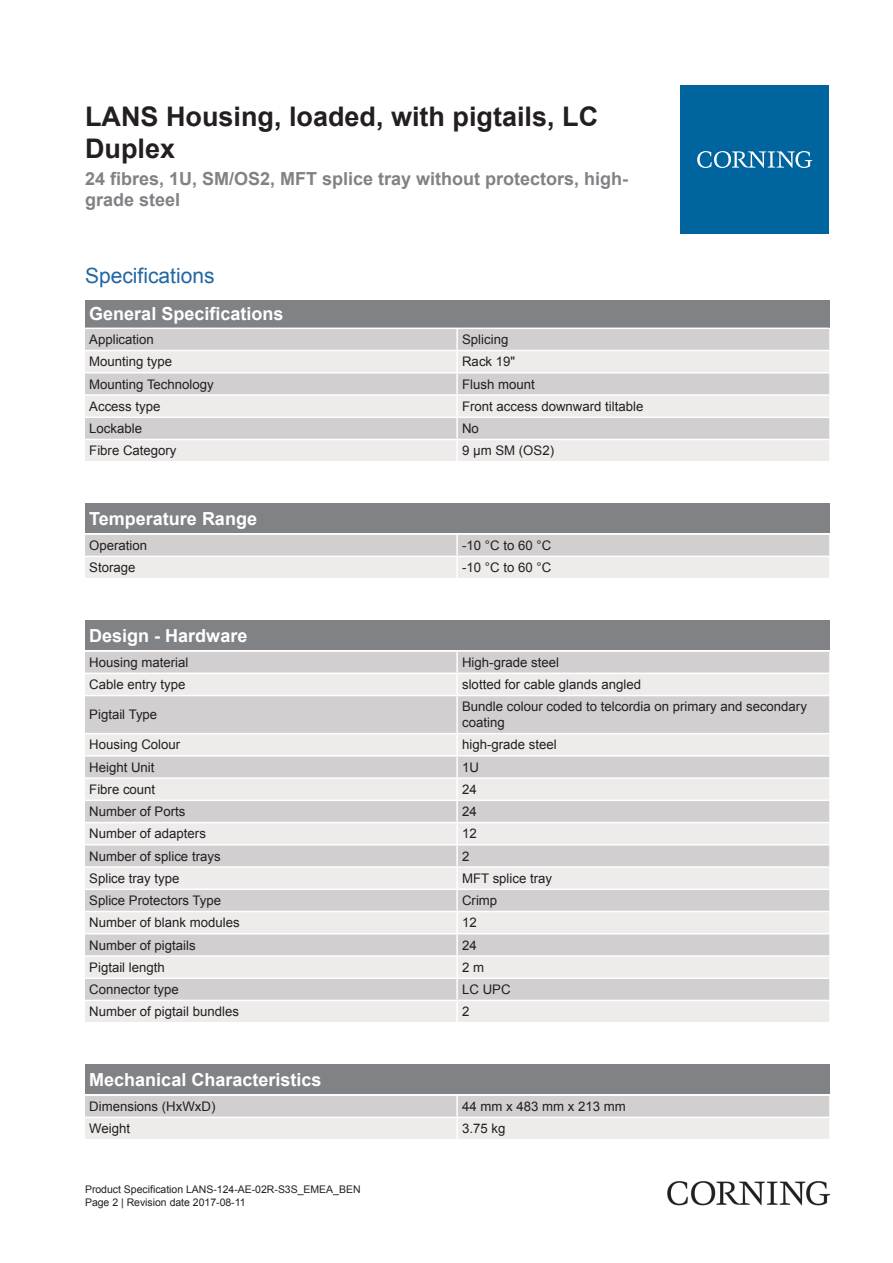
<style>
.page{position:relative;width:893px;height:1263px;background:#fff}
.page>*{position:absolute;margin:0;border:0;box-sizing:border-box;transform-origin:0 0}
.t1{font:700 27px/32.4px "Arial";color:#231f20}
.t2{font:21px "Arial";color:#2166a2}
.t3{font:700 18px "Arial";color:#fff}
.t4{font:700 18px/21.6px "Arial";color:#808285}
.t5{font:13.2px/15.9px "Arial";color:#231f20}
.t6{font:10.5px/12.6px "Arial";color:#231f20}
</style>
<div class="page">
<div style="left:85px;top:300px;width:744px;height:28px;background:#808285"></div>
<div style="left:85px;top:329px;width:744px;height:21px;background:#d1cfcf"></div>
<svg style="left:85px;top:351px;width:744px;height:110px;background:#e2e0e0"></svg>
<hr style="left:456px;top:329px;width:2px;height:21px;background:#fff">
<hr style="left:456px;top:351px;width:2px;height:21px;background:#fff">
<hr style="left:456px;top:373px;width:2px;height:21px;background:#fff">
<hr style="left:456px;top:396px;width:2px;height:20px;background:#fff">
<hr style="left:456px;top:418px;width:2px;height:21px;background:#fff">
<hr style="left:456px;top:440px;width:2px;height:21px;background:#fff">
<hr style="left:85px;top:372px;width:372px;height:1px;background:#fff">
<hr style="left:457px;top:372px;width:372px;height:1px;background:#fff">
<hr style="left:85px;top:394px;width:372px;height:2px;background:#fff">
<hr style="left:457px;top:394px;width:372px;height:2px;background:#fff">
<hr style="left:85px;top:416px;width:372px;height:2px;background:#fff">
<hr style="left:457px;top:416px;width:372px;height:2px;background:#fff">
<hr style="left:85px;top:439px;width:372px;height:1px;background:#fff">
<hr style="left:457px;top:439px;width:372px;height:1px;background:#fff">
<div style="left:85px;top:504px;width:744px;height:29px;background:#808285"></div>
<svg style="left:85px;top:535px;width:744px;height:43px;background:#dfdedd"></svg>
<hr style="left:456px;top:535px;width:2px;height:21px;background:#fff">
<hr style="left:456px;top:557px;width:2px;height:21px;background:#fff">
<hr style="left:85px;top:556px;width:372px;height:1px;background:#fff">
<hr style="left:457px;top:556px;width:372px;height:1px;background:#fff">
<div style="left:85px;top:620px;width:744px;height:30px;background:#808285"></div>
<div style="left:85px;top:652px;width:744px;height:20px;background:#d1cfcf"></div>
<svg style="left:85px;top:674px;width:744px;height:348px;background:#dfdedd"></svg>
<hr style="left:456px;top:652px;width:2px;height:20px;background:#fff">
<hr style="left:456px;top:674px;width:2px;height:21px;background:#fff">
<hr style="left:456px;top:696px;width:2px;height:37px;background:#fff">
<hr style="left:456px;top:734px;width:2px;height:21px;background:#fff">
<hr style="left:456px;top:757px;width:2px;height:20px;background:#fff">
<hr style="left:456px;top:779px;width:2px;height:20px;background:#fff">
<hr style="left:456px;top:801px;width:2px;height:21px;background:#fff">
<hr style="left:456px;top:823px;width:2px;height:21px;background:#fff">
<hr style="left:456px;top:845px;width:2px;height:21px;background:#fff">
<hr style="left:456px;top:868px;width:2px;height:20px;background:#fff">
<hr style="left:456px;top:890px;width:2px;height:21px;background:#fff">
<hr style="left:456px;top:912px;width:2px;height:21px;background:#fff">
<hr style="left:456px;top:934px;width:2px;height:21px;background:#fff">
<hr style="left:456px;top:957px;width:2px;height:20px;background:#fff">
<hr style="left:456px;top:979px;width:2px;height:21px;background:#fff">
<hr style="left:456px;top:1001px;width:2px;height:21px;background:#fff">
<hr style="left:85px;top:695px;width:372px;height:1px;background:#fff">
<hr style="left:457px;top:695px;width:372px;height:1px;background:#fff">
<hr style="left:85px;top:733px;width:372px;height:1px;background:#fff">
<hr style="left:457px;top:733px;width:372px;height:1px;background:#fff">
<hr style="left:85px;top:755px;width:372px;height:2px;background:#fff">
<hr style="left:457px;top:755px;width:372px;height:2px;background:#fff">
<hr style="left:85px;top:777px;width:372px;height:2px;background:#fff">
<hr style="left:457px;top:777px;width:372px;height:2px;background:#fff">
<hr style="left:85px;top:799px;width:372px;height:2px;background:#fff">
<hr style="left:457px;top:799px;width:372px;height:2px;background:#fff">
<hr style="left:85px;top:822px;width:372px;height:1px;background:#fff">
<hr style="left:457px;top:822px;width:372px;height:1px;background:#fff">
<hr style="left:85px;top:844px;width:372px;height:1px;background:#fff">
<hr style="left:457px;top:844px;width:372px;height:1px;background:#fff">
<hr style="left:85px;top:866px;width:372px;height:2px;background:#fff">
<hr style="left:457px;top:866px;width:372px;height:2px;background:#fff">
<hr style="left:85px;top:888px;width:372px;height:2px;background:#fff">
<hr style="left:457px;top:888px;width:372px;height:2px;background:#fff">
<hr style="left:85px;top:911px;width:372px;height:1px;background:#fff">
<hr style="left:457px;top:911px;width:372px;height:1px;background:#fff">
<hr style="left:85px;top:933px;width:372px;height:1px;background:#fff">
<hr style="left:457px;top:933px;width:372px;height:1px;background:#fff">
<hr style="left:85px;top:955px;width:372px;height:2px;background:#fff">
<hr style="left:457px;top:955px;width:372px;height:2px;background:#fff">
<hr style="left:85px;top:977px;width:372px;height:2px;background:#fff">
<hr style="left:457px;top:977px;width:372px;height:2px;background:#fff">
<hr style="left:85px;top:1000px;width:372px;height:1px;background:#fff">
<hr style="left:457px;top:1000px;width:372px;height:1px;background:#fff">
<div style="left:85px;top:1064px;width:744px;height:30px;background:#808285"></div>
<svg style="left:85px;top:1096px;width:744px;height:43px;background:#dfdddd"></svg>
<hr style="left:456px;top:1096px;width:2px;height:20px;background:#fff">
<hr style="left:456px;top:1118px;width:2px;height:21px;background:#fff">
<hr style="left:85px;top:1116px;width:372px;height:2px;background:#fff">
<hr style="left:457px;top:1116px;width:372px;height:2px;background:#fff">
<div style="left:680px;top:85px;width:149px;height:149px;background:#00649e"></div>
<svg style="left:697px;top:151px;width:115px;height:17px"></svg>
<img style="left:668px;top:1181px;width:161px;height:24px">
<h1 class="t1" style="left:85px;top:100px;width:515px">LANS Housing, loaded, with pigtails, LC<br>Duplex</h1>
<h3 class="t4" style="left:85px;top:168px;width:545px">24 fibres, 1U, SM/OS2, MFT splice tray without protectors, high&shy;grade steel</h3>
<h2 class="t2" style="left:85px;top:261px;width:131px">Specifications</h2>
<h3 class="t3" style="left:89px;top:301px;width:196px">General Specifications</h3>
<p class="t5" style="left:89px;top:331px;width:66px">Application</p>
<p class="t5" style="left:462px;top:331px;width:48px">Splicing</p>
<p class="t5" style="left:89px;top:354px;width:84px">Mounting type</p>
<p class="t5" style="left:462px;top:354px;width:55px">Rack 19"</p>
<p class="t5" style="left:89px;top:376px;width:126px">Mounting Technology</p>
<p class="t5" style="left:462px;top:376px;width:74px">Flush mount</p>
<p class="t5" style="left:89px;top:398px;width:73px">Access type</p>
<p class="t5" style="left:462px;top:398px;width:183px">Front access downward tiltable</p>
<p class="t5" style="left:89px;top:420px;width:54px">Lockable</p>
<p class="t5" style="left:462px;top:420px;width:18px">No</p>
<p class="t5" style="left:89px;top:443px;width:89px">Fibre Category</p>
<p class="t5" style="left:462px;top:443px;width:93px">9 µm SM (OS2)</p>
<h3 class="t3" style="left:89px;top:506px;width:169px">Temperature Range</h3>
<p class="t5" style="left:89px;top:537px;width:59px">Operation</p>
<p class="t5" style="left:462px;top:537px;width:91px">-10 °C to 60 °C</p>
<p class="t5" style="left:89px;top:559px;width:48px">Storage</p>
<p class="t5" style="left:462px;top:559px;width:91px">-10 °C to 60 °C</p>
<h3 class="t3" style="left:89px;top:623px;width:160px">Design - Hardware</h3>
<p class="t5" style="left:89px;top:654px;width:101px">Housing material</p>
<p class="t5" style="left:462px;top:654px;width:98px">High-grade steel</p>
<p class="t5" style="left:89px;top:676px;width:98px">Cable entry type</p>
<p class="t5" style="left:462px;top:676px;width:181px">slotted for cable glands angled</p>
<p class="t5" style="left:89px;top:707px;width:69px">Pigtail Type</p>
<p class="t5" style="left:462px;top:699px;width:346px">Bundle colour coded to telcordia on primary and secondary coating</p>
<p class="t5" style="left:89px;top:737px;width:92px">Housing Colour</p>
<p class="t5" style="left:462px;top:737px;width:96px">high-grade steel</p>
<p class="t5" style="left:89px;top:759px;width:67px">Height Unit</p>
<p class="t5" style="left:462px;top:759px;width:18px">1U</p>
<p class="t5" style="left:89px;top:781px;width:68px">Fibre count</p>
<p class="t5" style="left:462px;top:781px;width:16px">24</p>
<p class="t5" style="left:89px;top:803px;width:98px">Number of Ports</p>
<p class="t5" style="left:462px;top:803px;width:16px">24</p>
<p class="t5" style="left:89px;top:826px;width:118px">Number of adapters</p>
<p class="t5" style="left:462px;top:826px;width:16px">12</p>
<p class="t5" style="left:89px;top:848px;width:133px">Number of splice trays</p>
<p class="t5" style="left:462px;top:848px;width:9px">2</p>
<p class="t5" style="left:89px;top:870px;width:92px">Splice tray type</p>
<p class="t5" style="left:462px;top:870px;width:91px">MFT splice tray</p>
<p class="t5" style="left:89px;top:892px;width:133px">Splice Protectors Type</p>
<p class="t5" style="left:462px;top:892px;width:37px">Crimp</p>
<p class="t5" style="left:89px;top:915px;width:152px">Number of blank modules</p>
<p class="t5" style="left:462px;top:915px;width:16px">12</p>
<p class="t5" style="left:89px;top:937px;width:108px">Number of pigtails</p>
<p class="t5" style="left:462px;top:937px;width:16px">24</p>
<p class="t5" style="left:89px;top:959px;width:77px">Pigtail length</p>
<p class="t5" style="left:462px;top:959px;width:24px">2 m</p>
<p class="t5" style="left:89px;top:981px;width:91px">Connector type</p>
<p class="t5" style="left:462px;top:981px;width:50px">LC UPC</p>
<p class="t5" style="left:89px;top:1003px;width:151px">Number of pigtail bundles</p>
<p class="t5" style="left:462px;top:1003px;width:9px">2</p>
<h3 class="t3" style="left:89px;top:1067px;width:234px">Mechanical Characteristics</h3>
<p class="t5" style="left:89px;top:1098px;width:128px">Dimensions (HxWxD)</p>
<p class="t5" style="left:462px;top:1098px;width:165px">44 mm x 483 mm x 213 mm</p>
<p class="t5" style="left:89px;top:1120px;width:42px">Weight</p>
<p class="t5" style="left:462px;top:1120px;width:45px">3.75 kg</p>
<p class="t6" style="left:85px;top:1183px;width:277px">Product Specification LANS-124-AE-02R-S3S_EMEA_BEN<br>Page 2 | Revision date 2017-08-11</p>
</div>
